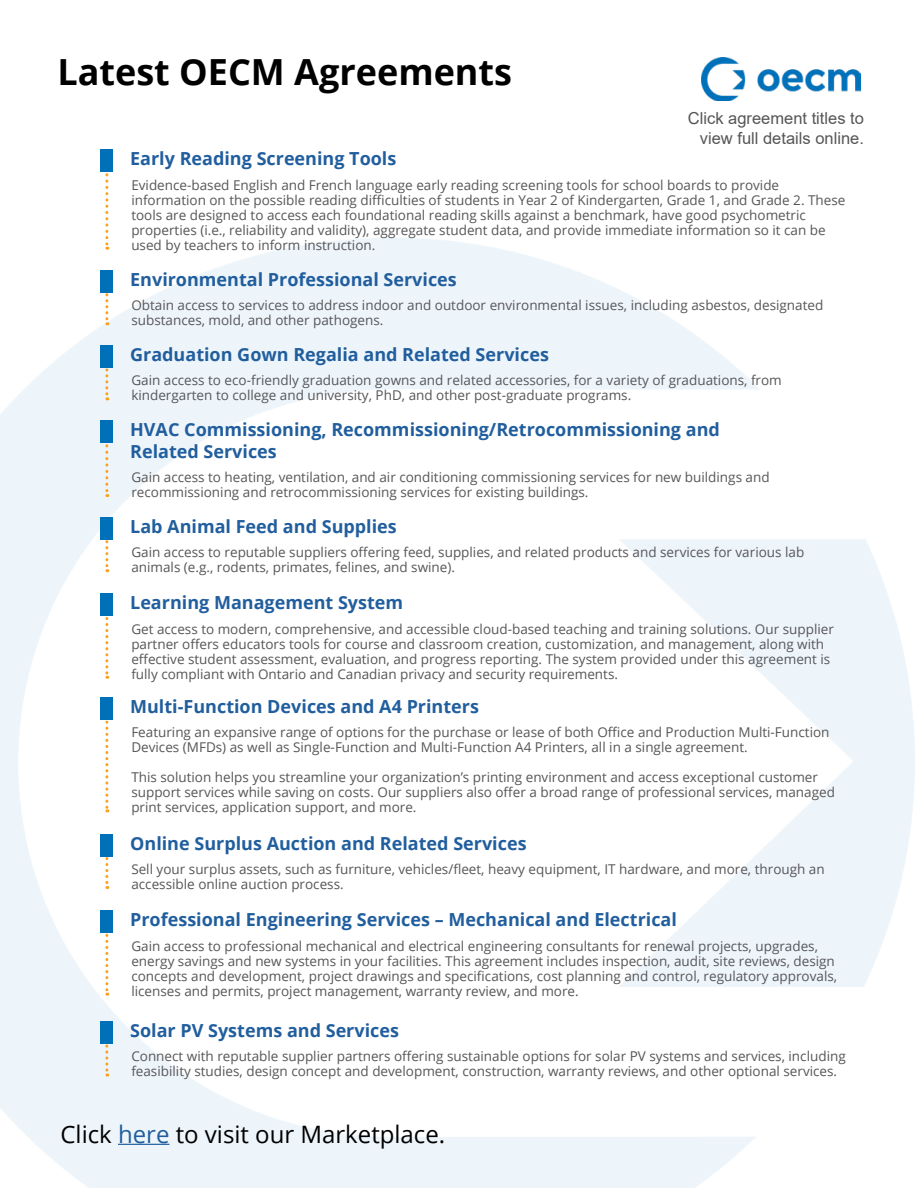
<style>
.page{position:relative;width:918px;height:1188px;background:#fff}
.page>*{position:absolute;margin:0;border:0;box-sizing:border-box;transform-origin:0 0}
.t1{font:700 36px "Open Sans";color:#000}
.t2{font:24px "Open Sans";color:#000}
.t3{font:700 18px/21.6px "Open Sans";color:#215e9e}
.t4{font:16.5px/19.8px "Arial";color:#565659;text-align:right}
.t5{font:13.5px/15px "Open Sans";color:#565659}
.s1{color:#215e9e}
</style>
<div class="page">
<img style="left:0;top:238px;width:914px;height:950px">
<img style="left:701px;top:57px;width:160px;height:43px">
<hr style="left:118px;top:1144px;width:51px;height:1px;background:#215e9e">
<svg style="left:105px;top:173px;width:3px;height:77px"></svg>
<svg style="left:105px;top:293px;width:3px;height:32px"></svg>
<svg style="left:105px;top:540px;width:3px;height:32px"></svg>
<svg style="left:105px;top:720px;width:3px;height:92px"></svg>
<svg style="left:105px;top:616px;width:3px;height:63px"></svg>
<svg style="left:105px;top:857px;width:3px;height:32px"></svg>
<svg style="left:105px;top:933px;width:3px;height:63px"></svg>
<svg style="left:105px;top:1044px;width:3px;height:33px"></svg>
<svg style="left:105px;top:368px;width:3px;height:32px"></svg>
<svg style="left:105px;top:443px;width:3px;height:54px"></svg>
<div style="left:100px;top:149px;width:13px;height:23px;background:#0070b9"></div>
<div style="left:100px;top:270px;width:13px;height:23px;background:#0070b9"></div>
<div style="left:100px;top:517px;width:13px;height:23px;background:#0070b9"></div>
<div style="left:100px;top:697px;width:13px;height:23px;background:#0070b9"></div>
<div style="left:100px;top:594px;width:13px;height:22px;background:#0070b9"></div>
<div style="left:100px;top:834px;width:13px;height:23px;background:#0070b9"></div>
<div style="left:100px;top:910px;width:13px;height:23px;background:#0070b9"></div>
<div style="left:100px;top:1021px;width:13px;height:23px;background:#0070b9"></div>
<div style="left:100px;top:345px;width:13px;height:23px;background:#0070b9"></div>
<div style="left:100px;top:420px;width:13px;height:23px;background:#0070b9"></div>
<h1 class="t1" style="left:57px;top:46px;width:456px">Latest OECM Agreements</h1>
<h3 class="t3" style="left:130px;top:148px;width:268px">Early Reading Screening Tools</h3>
<p class="t4" style="left:688px;top:109px;width:178px">Click agreement titles to view full details online.</p>
<p class="t5" style="left:131px;top:177px;width:716px">Evidence-based English and French language early reading screening tools for school boards to provide information on the possible reading difficulties of students in Year 2 of Kindergarten, Grade 1, and Grade 2. These tools are designed to access each foundational reading skills against a benchmark, have good psychometric properties (i.e., reliability and validity), aggregate student data, and provide immediate information so it can be used by teachers to inform instruction.</p>
<h3 class="t3" style="left:130px;top:268px;width:328px">Environmental Professional Services</h3>
<p class="t5" style="left:131px;top:298px;width:693px">Obtain access to services to address indoor and outdoor environmental issues, including asbestos, designated substances, mold, and other pathogens.</p>
<h3 class="t3" style="left:130px;top:343px;width:420px">Graduation Gown Regalia and Related Services</h3>
<p class="t5" style="left:131px;top:373px;width:652px">Gain access to eco-friendly graduation gowns and related accessories, for a variety of graduations, from kindergarten to college and university, PhD, and other post-graduate programs.</p>
<h3 class="t3" style="left:130px;top:418px;width:591px">HVAC Commissioning, Recommissioning/Retrocommissioning and<br>Related Services</h3>
<p class="t5" style="left:131px;top:469px;width:640px">Gain access to heating, ventilation, and air conditioning commissioning services for new buildings and recommissioning and retrocommissioning services for existing buildings.</p>
<h3 class="t3" style="left:130px;top:515px;width:268px">Lab Animal Feed and Supplies</h3>
<p class="t5" style="left:131px;top:544px;width:675px">Gain access to reputable suppliers offering feed, supplies, and related products and services for various lab animals (e.g., rodents, primates, felines, and swine).</p>
<h3 class="t3" style="left:130px;top:592px;width:275px">Learning Management System</h3>
<p class="t5" style="left:131px;top:621px;width:704px">Get access to modern, comprehensive, and accessible cloud-based teaching and training solutions. Our supplier partner offers educators tools for course and classroom creation, customization, and management, along with effective student assessment, evaluation, and progress reporting. The system provided under this agreement is fully compliant with Ontario and Canadian privacy and security requirements.</p>
<h3 class="t3" style="left:130px;top:695px;width:350px">Multi-Function Devices and A4 Printers</h3>
<p class="t5" style="left:131px;top:725px;width:700px">Featuring an expansive range of options for the purchase or lease of both Office and Production Multi-Function<br>Devices (MFDs) as well as Single-Function and Multi-Function A4 Printers, all in a single agreement.</p>
<p class="t5" style="left:131px;top:770px;width:705px">This solution helps you streamline your organization’s printing environment and access exceptional customer support services while saving on costs. Our suppliers also offer a broad range of professional services, managed print services, application support, and more.</p>
<h3 class="t3" style="left:130px;top:832px;width:398px">Online Surplus Auction and Related Services</h3>
<p class="t5" style="left:131px;top:861px;width:695px">Sell your surplus assets, such as furniture, vehicles/fleet, heavy equipment, IT hardware, and more, through an accessible online auction process.</p>
<h3 class="t3" style="left:130px;top:909px;width:548px">Professional Engineering Services – Mechanical and Electrical</h3>
<p class="t5" style="left:131px;top:938px;width:707px">Gain access to professional mechanical and electrical engineering consultants for renewal projects, upgrades, energy savings and new systems in your facilities. This agreement includes inspection, audit, site reviews, design concepts and development, project drawings and specifications, cost planning and control, regulatory approvals, licenses and permits, project management, warranty review, and more.</p>
<h3 class="t3" style="left:130px;top:1019px;width:270px">Solar PV Systems and Services</h3>
<p class="t5" style="left:131px;top:1049px;width:716px">Connect with reputable supplier partners offering sustainable options for solar PV systems and services, including feasibility studies, design concept and development, construction, warranty reviews, and other optional services.</p>
<h2 class="t2" style="left:60px;top:1117px;width:386px">Click <span class="s1">here</span> to visit our Marketplace.</h2>
</div>
